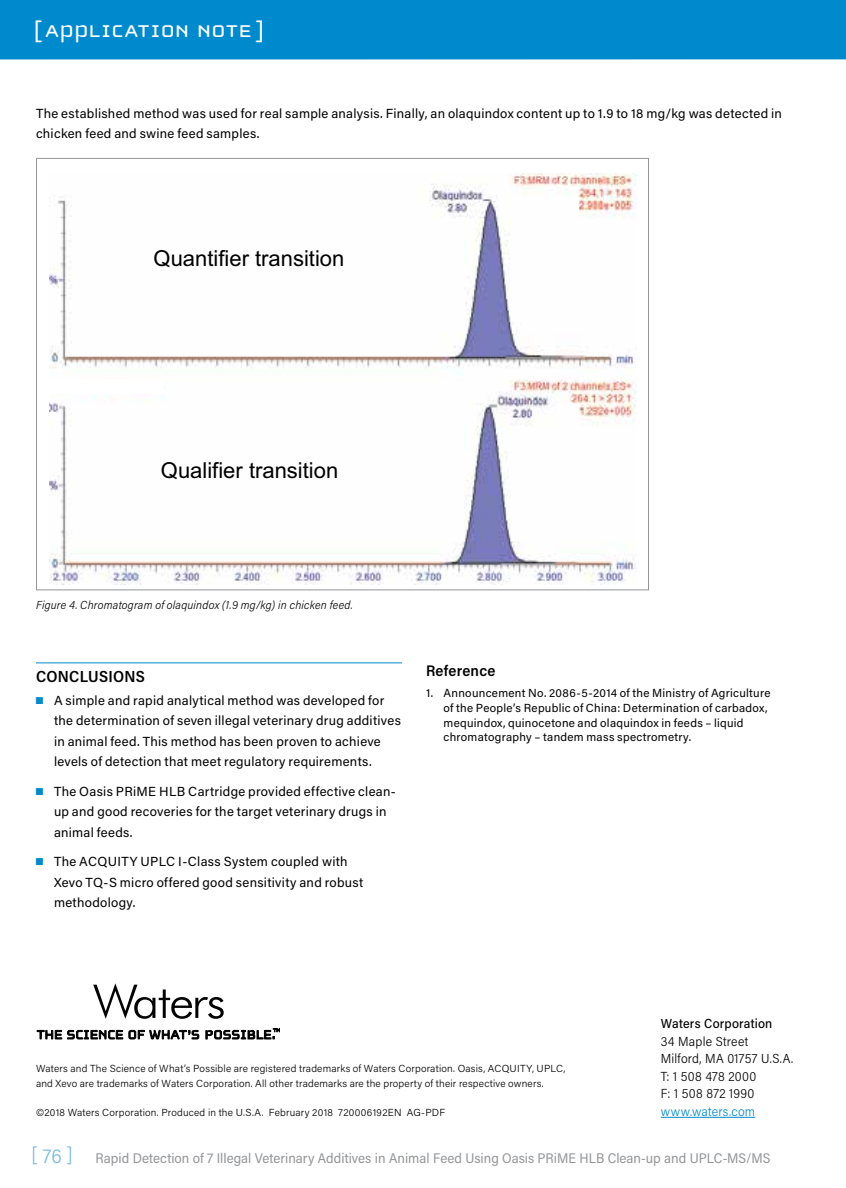
<style>
.page{position:relative;width:846px;height:1188px;background:#fff}
.page>*{position:absolute;margin:0;border:0;box-sizing:border-box;transform-origin:0 0}
.t1{font:24.8px "Cholla Unicase";letter-spacing:.01em;color:#fff;scale:1.1 1}
.t2{font:22px "Arial";color:#000}
.t3{font:300 20px "Acumin Pro Semi Cond";color:#74b7e2}
.t4{font:600 16px "Acumin Pro Semi Cond";letter-spacing:.015em;color:#000}
.t5{font:600 15.4px "Acumin Pro Semi Cond";letter-spacing:.015em;color:#000}
.t6{font:14px "Acumin Pro Semi Cond";color:#939598}
.t7{font:13.2px/20.4px "Acumin Pro";letter-spacing:.025em;color:#000}
.t8{font:300 13.2px/17.6px "Acumin Pro Semi Cond";letter-spacing:.02em;color:#000}
.t9{font:500 13.2px "Acumin Pro Semi Cond";letter-spacing:.015em;color:#000}
.t10{font:300 13.2px "Acumin Pro Semi Cond";letter-spacing:.02em;color:#008ace}
.t11{font:11.6px/14.6px "Acumin Pro";letter-spacing:.025em;color:#000}
.t12{font:italic 300 11.6px "Acumin Pro Semi Cond";letter-spacing:.015em;color:#000}
.t13{font:300 10.2px/14.6px "Acumin Pro";letter-spacing:.02em;color:#000}
.s1{color:#008ace}
</style>
<div class="page">
<img style="left:49px;top:173px;width:587px;height:411px">
<div style="left:43px;top:379px;width:121px;height:15px;background:#fff"></div>
<hr style="left:36px;top:663px;width:366px;height:1px;background:#008ace">
<svg style="left:37px;top:1029px;width:162px;height:10px"></svg>
<svg style="left:205px;top:1028px;width:75px;height:11px"></svg>
<svg style="left:93px;top:983px;width:131px;height:36px"></svg>
<hr style="left:661px;top:1117px;width:94px;height:1px;background:#008ace">
<hr style="left:845px;top:0;width:1px;height:114px;background:#008ace">
<div style="left:0;top:0;width:846px;height:59px;background:#008ace"></div>
<h1 class="t1" style="left:33px;top:18px;width:212px">[ APPLICATION NOTE ]</h1>
<p class="t7" style="left:36px;top:102px;width:748px">The established method was used for real sample analysis. Finally, an olaquindox content up to 1.9 to 18 mg/kg was detected in chicken feed and swine feed samples.</p>
<h2 class="t2" style="left:154px;top:243px;width:192px">Quantifier transition</h2>
<h2 class="t2" style="left:161px;top:456px;width:179px">Qualifier transition</h2>
<p class="t12" style="left:36px;top:596px;width:318px">Figure 4. Chromatogram of olaquindox (1.9 mg/kg) in chicken feed.</p>
<p class="t4" style="left:36px;top:665px;width:111px">CONCLUSIONS</p>
<p class="t7" style="left:54px;top:690px;width:348px;text-indent:-18px"><span class="s1">■</span> A simple and rapid analytical method was developed for the determination of seven illegal veterinary drug additives in animal feed. This method has been proven to achieve levels of detection that meet regulatory requirements.</p>
<p class="t7" style="left:54px;top:780px;width:343px;text-indent:-18px"><span class="s1">■</span> The Oasis PRiME HLB Cartridge provided effective clean&shy;up and good recoveries for the target veterinary drugs in animal feeds.</p>
<p class="t7" style="left:54px;top:851px;width:311px;text-indent:-18px"><span class="s1">■</span> The ACQUITY UPLC I-Class System coupled with<br>Xevo TQ-S micro offered good sensitivity and robust methodology.</p>
<p class="t5" style="left:426px;top:660px;width:71px">Reference</p>
<p class="t11" style="left:444px;top:686px;width:328px;text-indent:-18px">1. Announcement No. 2086-5-2014 of the Ministry of Agriculture of the People’s Republic of China: Determination of carbadox, mequindox, quinocetone and olaquindox in feeds – liquid chromatography – tandem mass spectrometry.</p>
<p class="t9" style="left:661px;top:1015px;width:113px">Waters Corporation</p>
<p class="t8" style="left:661px;top:1032px;width:134px">34 Maple Street<br>Milford, MA 01757 U.S.A.<br>T: 1 508 478 2000<br>F: 1 508 872 1990</p>
<p class="t10" style="left:661px;top:1102px;width:96px">www.waters.com</p>
<p class="t13" style="left:36px;top:1061px;width:531px">Waters and The Science of What’s Possible are registered trademarks of Waters Corporation. Oasis, ACQUITY, UPLC, and Xevo are trademarks of Waters Corporation. All other trademarks are the property of their respective owners.</p>
<p class="t13" style="left:36px;top:1105px;width:411px">©2018 Waters Corporation. Produced in the U.S.A. February 2018 720006192EN AG-PDF</p>
<h3 class="t3" style="left:32px;top:1141px;width:43px">[ 76 ]</h3>
<p class="t6" style="left:96px;top:1148px;width:676px">Rapid Detection of 7 Illegal Veterinary Additives in Animal Feed Using Oasis PRiME HLB Clean-up and UPLC-MS/MS</p>
</div>
